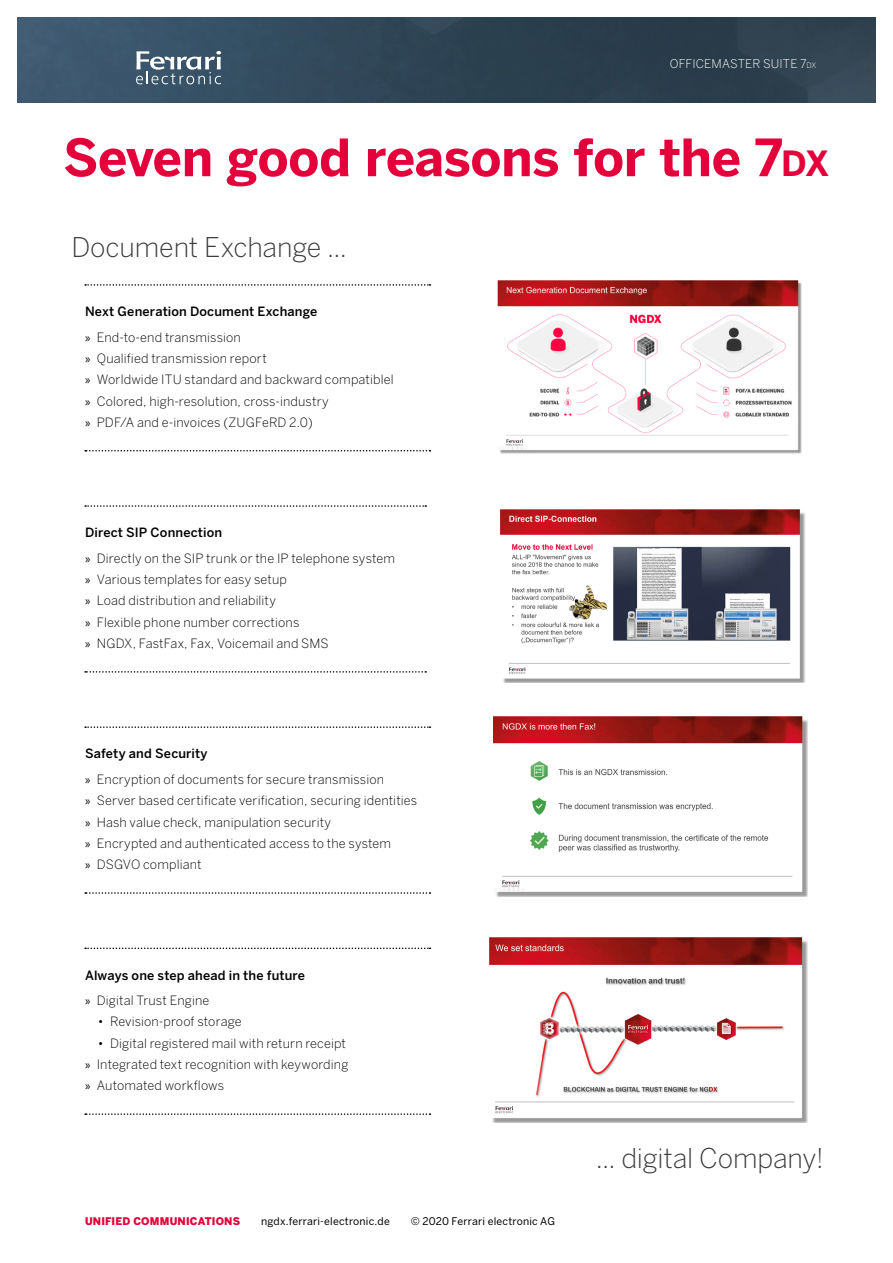
<style>
.page{position:relative;width:893px;height:1263px;background:#fff}
.page>*{position:absolute;margin:0;border:0;box-sizing:border-box;transform-origin:0 0}
.t1{font:700 51px "Benton Sans";letter-spacing:-.01em;color:#e4003a}
.Subtitle{font:300 27px "Benton Sans";letter-spacing:-.01em;color:#3c3c3b}
.t2{font:300 12.75px "Benton Sans";letter-spacing:.01em;color:#000}
.FT_Seitennotiz_Headl{font:500 12.75px "Benton Sans";letter-spacing:.01em;color:#000}
.t3{font:300 12px "Benton Sans";letter-spacing:.01em;color:#fff}
.t4{font:10.5px "Benton Sans";letter-spacing:.015em;color:#000}
.t5{font:900 10.5px "Benton Sans";letter-spacing:.015em;color:#e4003a}
.s1{font-size:7.5px}
.s2{font-size:34.5px}
.s3{font-family:"Myriad Pro";font-weight:400}
</style>
<div class="page">
<img style="left:17px;top:17px;width:859px;height:85px">
<svg style="left:136px;top:51px;width:85px;height:33px"></svg>
<svg style="left:85px;top:450px;width:345px;height:1px"></svg>
<svg style="left:85px;top:284px;width:345px;height:2px"></svg>
<img style="left:497px;top:280px;width:305px;height:174px">
<img style="left:489px;top:938px;width:319px;height:185px">
<svg style="left:85px;top:671px;width:341px;height:2px"></svg>
<svg style="left:85px;top:505px;width:341px;height:2px"></svg>
<svg style="left:85px;top:892px;width:345px;height:2px"></svg>
<svg style="left:85px;top:726px;width:345px;height:2px"></svg>
<svg style="left:85px;top:1113px;width:345px;height:2px"></svg>
<svg style="left:85px;top:947px;width:345px;height:2px"></svg>
<img style="left:493px;top:717px;width:315px;height:179px">
<img style="left:500px;top:509px;width:305px;height:173px">
<p class="t3" style="left:670px;top:57px;width:148px">OFFICEMASTER SUITE 7<span class="s1">DX</span></p>
<h1 class="t1" style="left:63px;top:127px;width:768px">Seven good reasons for the 7<span class="s2">DX</span></h1>
<p class="Subtitle" style="left:71px;top:232px;width:277px">Document Exchange ...</p>
<p class="FT_Seitennotiz_Headl" style="left:85px;top:304px;width:234px">Next Generation Document Exchange</p>
<p class="t2" style="left:85px;top:330px;width:157px"><span class="s3">»</span> End-to-end transmission</p>
<p class="t2" style="left:85px;top:351px;width:183px"><span class="s3">»</span> Qualified transmission report</p>
<p class="t2" style="left:85px;top:372px;width:310px"><span class="s3">»</span> Worldwide ITU standard and backward compatiblel</p>
<p class="t2" style="left:85px;top:393px;width:245px"><span class="s3">»</span> Colored, high-resolution, cross-industry</p>
<p class="t2" style="left:85px;top:415px;width:229px"><span class="s3">»</span> PDF/A and e-invoices (ZUGFeRD 2.0)</p>
<p class="FT_Seitennotiz_Headl" style="left:85px;top:525px;width:139px">Direct SIP Connection</p>
<p class="t2" style="left:85px;top:551px;width:312px"><span class="s3">»</span> Directly on the SIP trunk or the IP telephone system</p>
<p class="t2" style="left:85px;top:572px;width:203px"><span class="s3">»</span> Various templates for easy setup</p>
<p class="t2" style="left:85px;top:593px;width:193px"><span class="s3">»</span> Load distribution and reliability</p>
<p class="t2" style="left:85px;top:614px;width:216px"><span class="s3">»</span> Flexible phone number corrections</p>
<p class="t2" style="left:85px;top:636px;width:245px"><span class="s3">»</span> NGDX, FastFax, Fax, Voicemail and SMS</p>
<p class="FT_Seitennotiz_Headl" style="left:85px;top:746px;width:124px">Safety and Security</p>
<p class="t2" style="left:85px;top:772px;width:301px"><span class="s3">»</span> Encryption of documents for secure transmission</p>
<p class="t2" style="left:85px;top:793px;width:334px"><span class="s3">»</span> Server based certificate verification, securing identities</p>
<p class="t2" style="left:85px;top:814px;width:248px"><span class="s3">»</span> Hash value check, manipulation security</p>
<p class="t2" style="left:85px;top:836px;width:308px"><span class="s3">»</span> Encrypted and authenticated access to the system</p>
<p class="t2" style="left:85px;top:857px;width:118px"><span class="s3">»</span> DSGVO compliant</p>
<p class="FT_Seitennotiz_Headl" style="left:85px;top:967px;width:221px">Always one step ahead in the future</p>
<p class="t2" style="left:85px;top:993px;width:126px"><span class="s3">»</span> Digital Trust Engine</p>
<p class="t2" style="left:98px;top:1014px;width:145px">• Revision-proof storage</p>
<p class="t2" style="left:98px;top:1035px;width:250px">• Digital registered mail with return receipt</p>
<p class="t2" style="left:85px;top:1057px;width:265px"><span class="s3">»</span> Integrated text recognition with keywording</p>
<p class="t2" style="left:85px;top:1078px;width:141px"><span class="s3">»</span> Automated workflows</p>
<p class="t5" style="left:85px;top:1214px;width:157px">UNIFIED COMMUNICATIONS</p>
<p class="t4" style="left:261px;top:1215px;width:130px">ngdx.ferrari-electronic.de</p>
<p class="t4" style="left:411px;top:1215px;width:146px">© 2020 Ferrari electronic AG</p>
<p class="Subtitle" style="left:596px;top:1142px;width:230px">... digital Company!</p>
</div>
